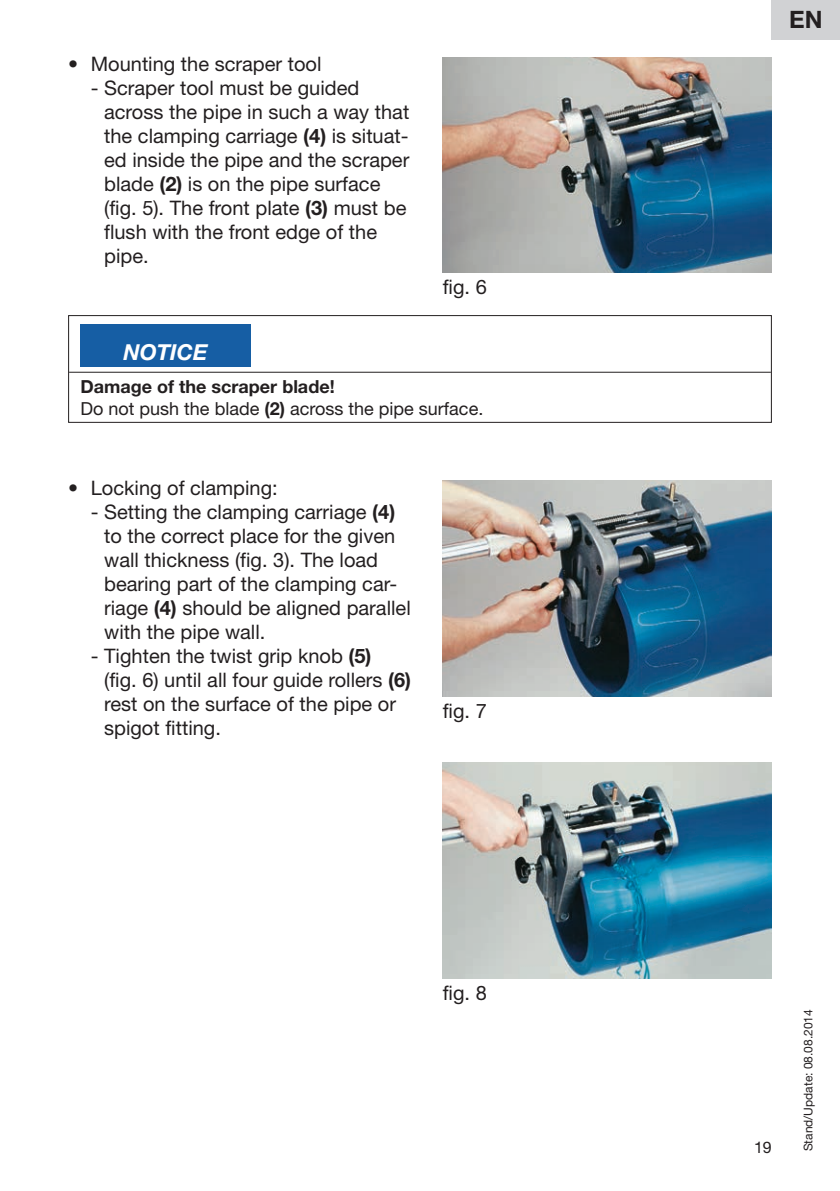
<style>
.page{position:relative;width:840px;height:1191px;background:#fff}
.page>*{position:absolute;margin:0;border:0;box-sizing:border-box;transform-origin:0 0}
.t1{font:700 24px "Helvetica Neue";color:#231f20}
.t2{font:italic 700 22px "Helvetica Neue";color:#fff}
.t3{font:20px/24px "Helvetica Neue";color:#231f20}
.t4{font:18px/21.6px "Helvetica Neue";color:#231f20}
.t5{font:16px "Helvetica Neue";color:#231f20}
.t6{font:12px "Helvetica Neue";color:#231f20}
.s1{font-weight:700}
</style>
<div class="page">
<div style="left:771px;top:0;width:68px;height:40px;background:#d1d2d4"></div>
<img style="left:442px;top:57px;width:329px;height:215px">
<hr style="left:69px;top:372px;width:701px;height:1px;background:#231f20">
<div style="left:80px;top:324px;width:170px;height:43px;background:#165ea4"></div>
<div style="left:68px;top:315px;width:703px;height:108px;border:1px solid #231f20"></div>
<img style="left:442px;top:481px;width:329px;height:215px">
<img style="left:442px;top:763px;width:329px;height:215px">
<p class="t3" style="left:68px;top:52px;width:255px">• Mounting the scraper tool</p>
<p class="t3" style="left:104px;top:76px;width:306px;text-indent:-13px">- Scraper tool must be guided across the pipe in such a way that the clamping carriage <span class="s1">(4)</span> is situat&shy;ed inside the pipe and the scraper blade <span class="s1">(2)</span> is on the pipe surface (fig. 5). The front plate <span class="s1">(3)</span> must be flush with the front edge of the pipe.</p>
<p class="t3" style="left:442px;top:274px;width:46px">fig. 6</p>
<p class="t2" style="left:123px;top:339px;width:86px">NOTICE</p>
<p class="t4" style="left:80px;top:376px;width:404px"><span class="s1">Damage of the scraper blade!<br></span>Do not push the blade <span class="s1">(2)</span> across the pipe surface.</p>
<p class="t3" style="left:68px;top:475px;width:211px">• Locking of clamping:</p>
<p class="t3" style="left:104px;top:499px;width:308px;text-indent:-13px">- Setting the clamping carriage <span class="s1">(4) </span>to the correct place for the given wall thickness (fig. 3). The load bearing part of the clamping car&shy;riage <span class="s1">(4)</span> should be aligned parallel with the pipe wall.</p>
<p class="t3" style="left:104px;top:643px;width:308px;text-indent:-13px">- Tighten the twist grip knob <span class="s1">(5)<br></span>(fig. 6) until all four guide rollers <span class="s1">(6) </span>rest on the surface of the pipe or spigot fitting.</p>
<p class="t3" style="left:442px;top:698px;width:46px">fig. 7</p>
<p class="t3" style="left:442px;top:980px;width:46px">fig. 8</p>
<p class="t1" style="left:788px;top:5px;width:35px">EN</p>
<p class="t5" style="left:753px;top:1137px;width:19px">19</p>
<p class="t6" style="left:800px;top:1151px;width:144px;rotate:-90deg">Stand/Update: 08.08.2014</p>
</div>
